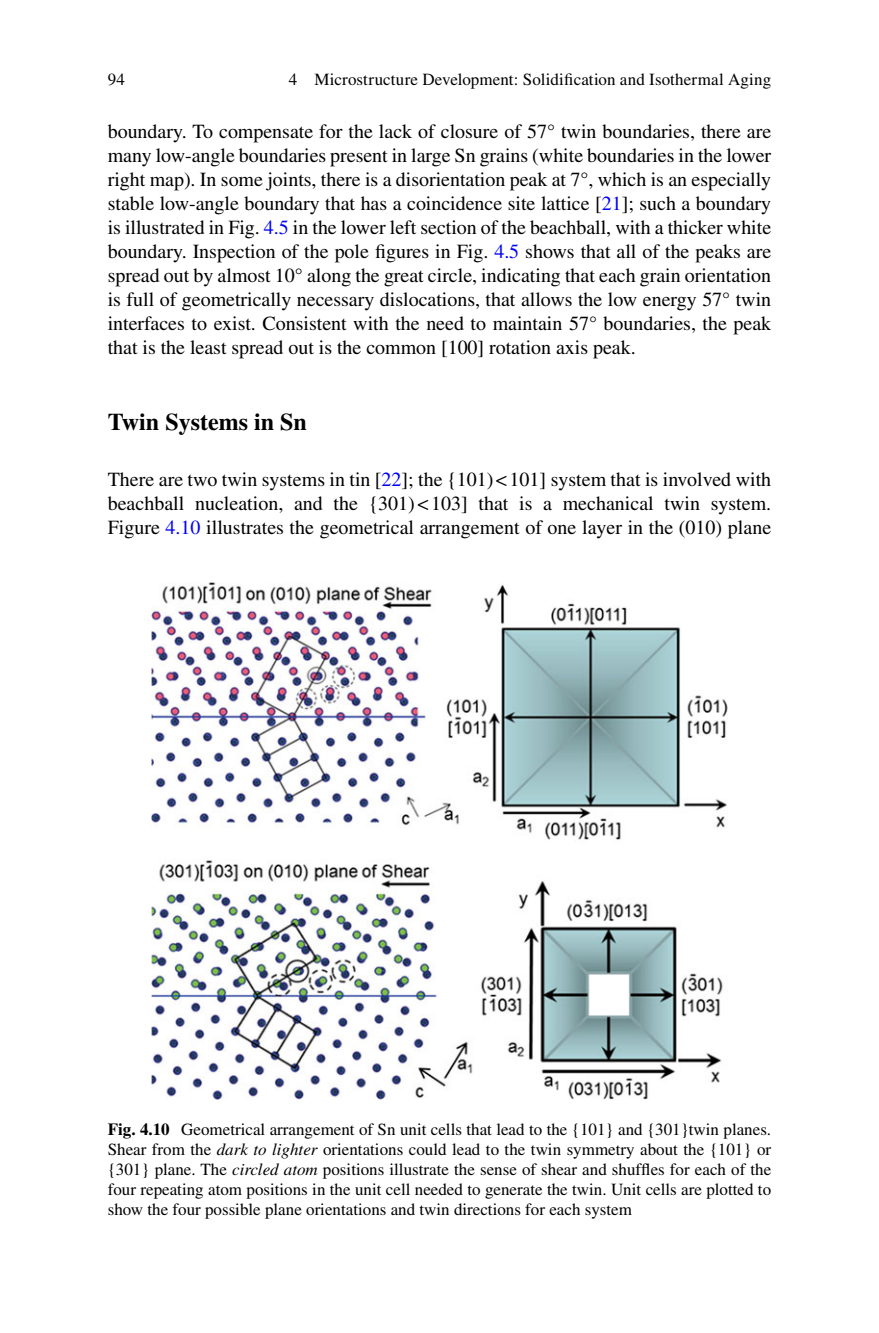
<style>
.page{position:relative;width:879px;height:1333px;background:#fff}
.page>*{position:absolute;margin:0;border:0;box-sizing:border-box;transform-origin:0 0}
.t1{font:700 24px "Jhhhpf Times";color:#000}
.t2{font:20px/24px "Lngmxv Times";color:#000;text-align:justify}
.t3{font:17px/20px "Lngmxv Times";color:#000;text-align:justify}
.s1{color:#0000fa}
.s2{font-family:"Jhhhpf Times";font-weight:700}
.s3{font-family:"Vsthks Times";font-style:italic}
</style>
<div class="page">
<img style="left:151px;top:582px;width:576px;height:517px">
<p class="t3" style="left:289px;top:71px;width:484px">4 Microstructure Development: Solidification and Isothermal Aging</p>
<p class="t3" style="left:108px;top:71px;width:19px">94</p>
<p class="t2" style="left:108px;top:121px;width:665px">boundary. To compensate for the lack of closure of 57° twin boundaries, there are many low-angle boundaries present in large Sn grains (white boundaries in the lower right map). In some joints, there is a disorientation peak at 7°, which is an especially stable low-angle boundary that has a coincidence site lattice [ <span class="s1">21</span> ]; such a boundary is illustrated in Fig. <span class="s1">4.5</span> in the lower left section of the beachball, with a thicker white boundary. Inspection of the pole figures in Fig. <span class="s1">4.5</span> shows that all of the peaks are spread out by almost 10° along the great circle, indicating that each grain orientation is full of geometrically necessary dislocations, that allows the low energy 57° twin interfaces to exist. Consistent with the need to maintain 57° boundaries, the peak that is the least spread out is the common [100] rotation axis peak.</p>
<p class="t1" style="left:108px;top:413px;width:200px">Twin Systems in Sn</p>
<p class="t2" style="left:108px;top:469px;width:665px">There are two twin systems in tin [ <span class="s1">22</span> ]; the {101) &lt; 101] system that is involved with beachball nucleation, and the {301) &lt; 103] that is a mechanical twin system.<br>Figure <span class="s1">4.10</span> illustrates the geometrical arrangement of one layer in the (010) plane</p>
<p class="t3" style="left:108px;top:1120px;width:665px"><span class="s2">Fig. 4.10</span> Geometrical arrangement of Sn unit cells that lead to the {101} and {301}twin planes.<br>Shear from the <span class="s3">dark to lighter</span> orientations could lead to the twin symmetry about the {101} or {301} plane. The <span class="s3">circled atom</span> positions illustrate the sense of shear and shuffles for each of the four repeating atom positions in the unit cell needed to generate the twin. Unit cells are plotted to show the four possible plane orientations and twin directions for each system</p>
</div>
